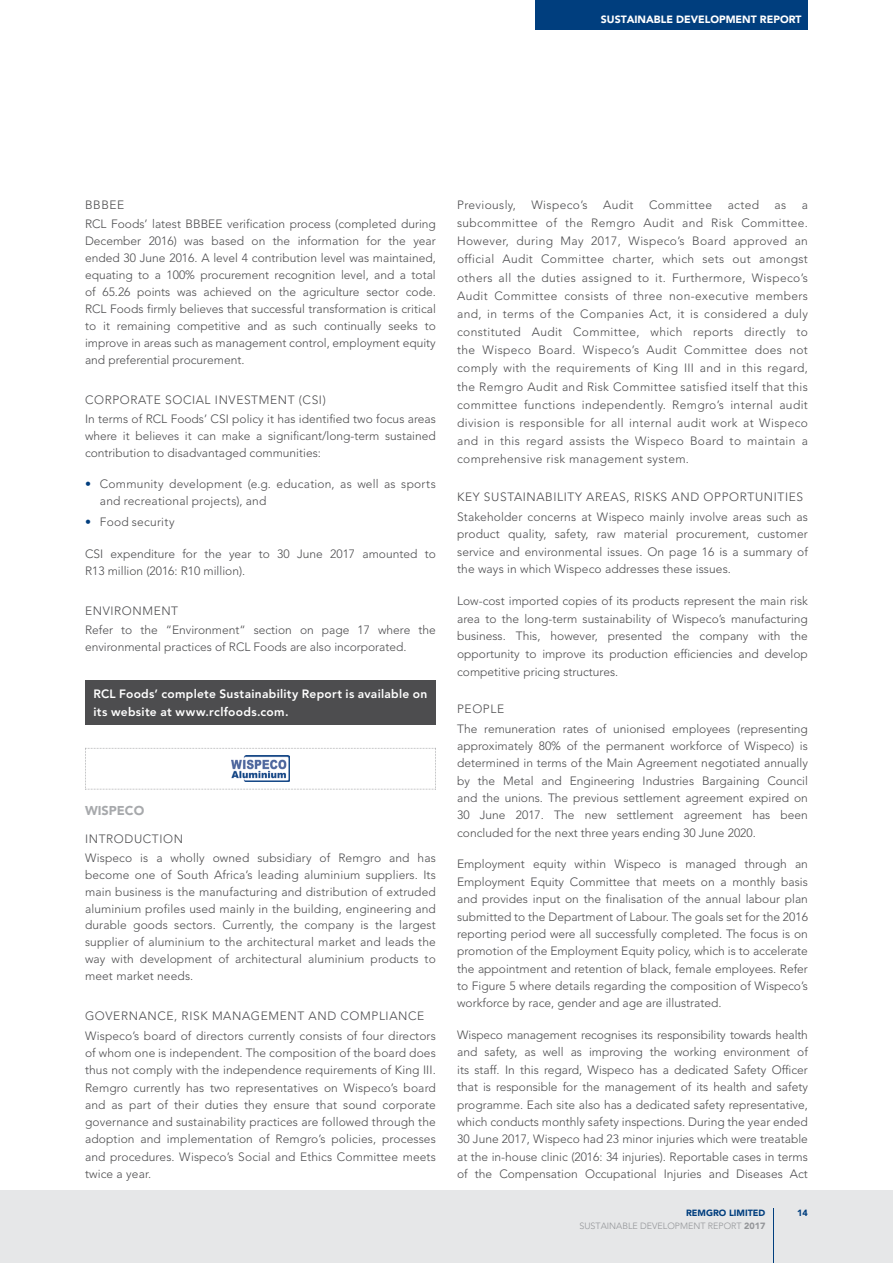
<style>
.page{position:relative;width:893px;height:1263px;background:#fff}
.page>*{position:absolute;margin:0;border:0;box-sizing:border-box;transform-origin:0 0}
.t1{font:900 12.75px "Avenir LT Std";color:#a7a9ac}
.t2{font:300 12px/17.4px "Avenir LT Std";color:#4d4d4f}
.t3{font:800 12px/18px "Avenir LT Std";letter-spacing:.025em;color:#fff}
.t4{font:300 12px "Avenir LT Std";letter-spacing:.03em;color:#4d4d4f}
.t5{font:300 12px "Avenir LT Std";letter-spacing:.02em;color:#4d4d4f}
.t6{font:900 10.5px "Avenir LT Std";color:#fff}
.t7{font:300 9px "Avenir LT Std";color:#939598}
.t8{font:900 9px "Avenir LT Std";color:#003e7e}
.s1{font-weight:800;color:#003e7e}
.s2{font-weight:900}
</style>
<div class="page">
<div style="left:0;top:1191px;width:893px;height:72px;background:#e6e7e8"></div>
<hr style="left:773px;top:1209px;width:1px;height:54px;background:#003e7e">
<div style="left:536px;top:0;width:272px;height:30px;background:#003e7e"></div>
<div style="left:85px;top:680px;width:351px;height:44px;background:#4d4d4f"></div>
<svg style="left:85px;top:748px;width:351px;height:42px"></svg>
<img style="left:232px;top:756px;width:57px;height:25px">
<p class="t6" style="left:601px;top:13px;width:202px">SUSTAINABLE DEVELOPMENT REPORT</p>
<p class="t2" style="left:85px;top:195px;width:352px;line-height:19px">BBBEE<br>RCL Foods’ latest BBBEE verification process (completed during</p>
<p class="t2" style="left:85px;top:232px;width:352px;line-height:17px;text-align:justify">December 2016) was based on the information for the year ended 30 June 2016. A level 4 contribution level was maintained, equating to a 100% procurement recognition level, and a total of 65.26 points was achieved on the agriculture sector code.<br>RCL Foods firmly believes that successful transformation is critical to it remaining competitive and as such continually seeks to improve in areas such as management control, employment equity and preferential procurement.</p>
<p class="t2" style="left:85px;top:390px;width:352px;line-height:19px">CORPORATE SOCIAL INVESTMENT (CSI)<br>In terms of RCL Foods’ CSI policy it has identified two focus areas</p>
<p class="t2" style="left:85px;top:427px;width:352px;line-height:17px">where it believes it can make a significant/long-term sustained contribution to disadvantaged communities:</p>
<p class="t2" style="left:100px;top:476px;width:337px;line-height:17px;text-indent:-15px"><span class="s1">•</span> Community development (e.g. education, as well as sports and recreational projects), and</p>
<p class="t5" style="left:85px;top:515px;width:91px"><span class="s1">•</span> Food security</p>
<p class="t2" style="left:85px;top:545px;width:352px;line-height:17px">CSI expenditure for the year to 30 June 2017 amounted to<br>R13 million (2016: R10 million).</p>
<p class="t2" style="left:85px;top:601px;width:352px;line-height:19px">ENVIRONMENT<br>Refer to the “Environment“ section on page 17 where the</p>
<p class="t2" style="left:85px;top:638px;width:323px">environmental practices of RCL Foods are also incorporated.</p>
<p class="t3" style="left:94px;top:685px;width:335px">RCL Foods’ complete Sustainability Report is available on its website at www.rclfoods.com.</p>
<p class="t1" style="left:85px;top:803px;width:61px">WISPECO</p>
<p class="t2" style="left:85px;top:829px;width:352px;line-height:19px">INTRODUCTION<br>Wispeco is a wholly owned subsidiary of Remgro and has</p>
<p class="t2" style="left:85px;top:866px;width:352px;line-height:17px;text-align:justify">become one of South Africa’s leading aluminium suppliers. Its main business is the manufacturing and distribution of extruded aluminium profiles used mainly in the building, engineering and durable goods sectors. Currently, the company is the largest supplier of aluminium to the architectural market and leads the way with development of architectural aluminium products to meet market needs.</p>
<p class="t2" style="left:85px;top:1006px;width:352px;line-height:19.4px">GOVERNANCE, RISK MANAGEMENT AND COMPLIANCE<br>Wispeco’s board of directors currently consists of four directors</p>
<p class="t2" style="left:85px;top:1044px;width:352px;text-align:justify">of whom one is independent. The composition of the board does thus not comply with the independence requirements of King III.<br>Remgro currently has two representatives on Wispeco’s board and as part of their duties they ensure that sound corporate governance and sustainability practices are followed through the adoption and implementation of Remgro’s policies, processes and procedures. Wispeco’s Social and Ethics Committee meets twice a year.</p>
<p class="t4" style="left:457px;top:198px;width:60px">Previously,</p>
<p class="t4" style="left:531px;top:198px;width:58px">Wispeco’s</p>
<p class="t2" style="left:603px;top:196px;width:32px">Audit</p>
<p class="t4" style="left:649px;top:198px;width:65px">Committee</p>
<p class="t2" style="left:728px;top:196px;width:33px">acted</p>
<p class="t2" style="left:774px;top:196px;width:13px">as</p>
<p class="t2" style="left:457px;top:196px;width:352px;line-height:18.1px;text-align:justify;text-indent:345px">a subcommittee of the Remgro Audit and Risk Committee.<br>However, during May 2017, Wispeco’s Board approved an official Audit Committee charter, which sets out amongst others all the duties assigned to it. Furthermore, Wispeco’s Audit Committee consists of three non-executive members and, in terms of the Companies Act, it is considered a duly constituted Audit Committee, which reports directly to the Wispeco Board. Wispeco’s Audit Committee does not comply with the requirements of King III and in this regard, the Remgro Audit and Risk Committee satisfied itself that this committee functions independently. Remgro’s internal audit division is responsible for all internal audit work at Wispeco and in this regard assists the Wispeco Board to maintain a comprehensive risk management system.</p>
<p class="t2" style="left:457px;top:487px;width:352px;line-height:19.6px">KEY SUSTAINABILITY AREAS, RISKS AND OPPORTUNITIES<br>Stakeholder concerns at Wispeco mainly involve areas such as</p>
<p class="t2" style="left:457px;top:525px;width:352px;text-align:justify">product quality, safety, raw material procurement, customer service and environmental issues. On page 16 is a summary of the ways in which Wispeco addresses these issues.</p>
<p class="t2" style="left:457px;top:592px;width:352px;text-align:justify">Low-cost imported copies of its products represent the main risk area to the long-term sustainability of Wispeco’s manufacturing business. This, however, presented the company with the opportunity to improve its production efficiencies and develop competitive pricing structures.</p>
<p class="t2" style="left:457px;top:699px;width:352px;line-height:19.5px">PEOPLE<br>The remuneration rates of unionised employees (representing</p>
<p class="t2" style="left:457px;top:737px;width:352px;text-align:justify">approximately 80% of the permanent workforce of Wispeco) is determined in terms of the Main Agreement negotiated annually by the Metal and Engineering Industries Bargaining Council and the unions. The previous settlement agreement expired on 30 June 2017. The new settlement agreement has been concluded for the next three years ending 30 June 2020.</p>
<p class="t2" style="left:457px;top:856px;width:352px;text-align:justify">Employment equity within Wispeco is managed through an Employment Equity Committee that meets on a monthly basis and provides input on the finalisation of the annual labour plan submitted to the Department of Labour. The goals set for the 2016 reporting period were all successfully completed. The focus is on promotion of the Employment Equity policy, which is to accelerate the appointment and retention of black, female employees. Refer to Figure 5 where details regarding the composition of Wispeco’s workforce by race, gender and age are illustrated.</p>
<p class="t2" style="left:457px;top:1026px;width:352px;text-align:justify">Wispeco management recognises its responsibility towards health and safety, as well as improving the working environment of its staff. In this regard, Wispeco has a dedicated Safety Officer that is responsible for the management of its health and safety programme. Each site also has a dedicated safety representative, which conducts monthly safety inspections. During the year ended 30 June 2017, Wispeco had 23 minor injuries which were treatable at the in-house clinic (2016: 34 injuries). Reportable cases in terms of the Compensation Occupational Injuries and Diseases Act</p>
<p class="t8" style="left:686px;top:1207px;width:81px">REMGRO LIMITED</p>
<p class="t8" style="left:797px;top:1207px;width:12px">14</p>
<p class="t7" style="left:579px;top:1221px;width:188px">SUSTAINABLE DEVELOPMENT REPORT <span class="s2">2017</span></p>
</div>
